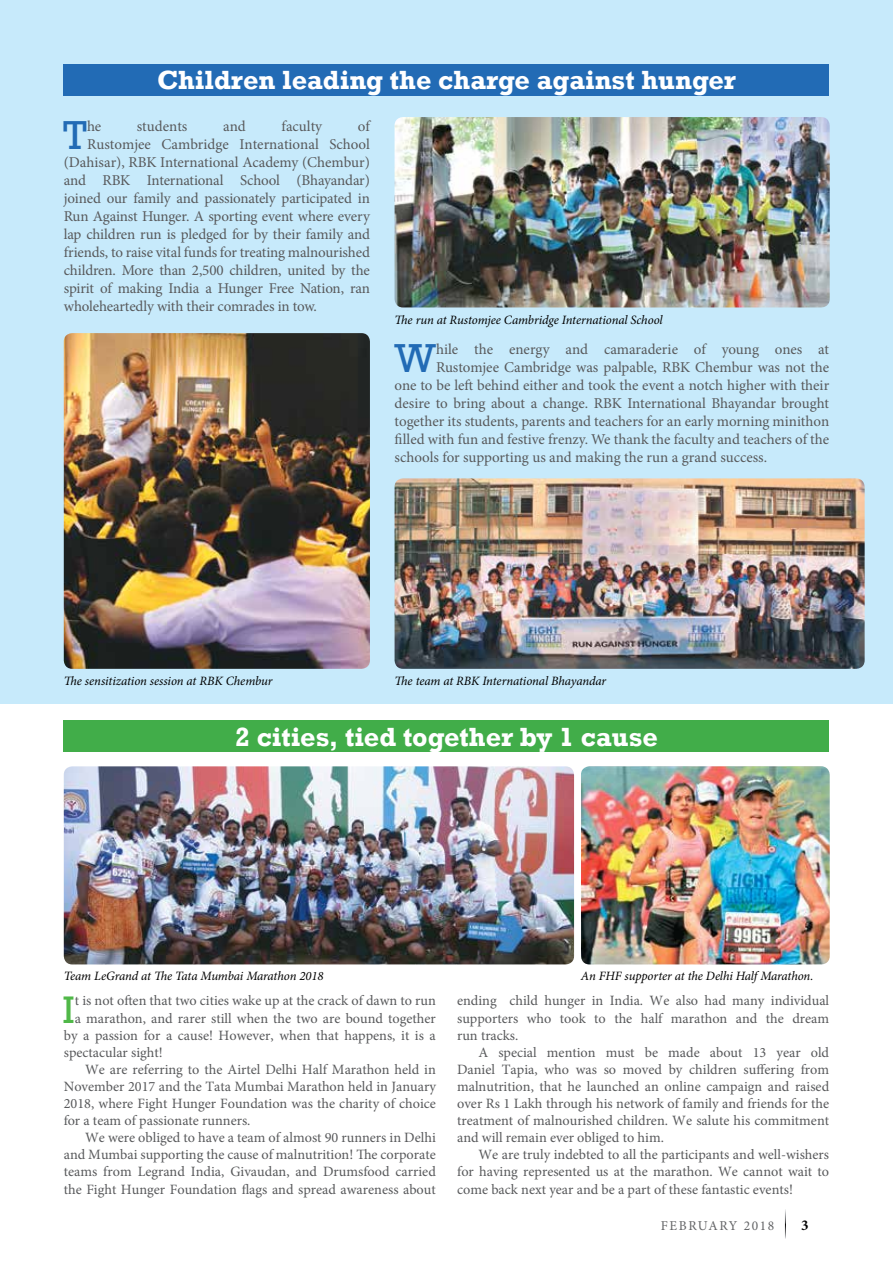
<style>
.page{position:relative;width:893px;height:1263px;background:#fff}
.page>*{position:absolute;margin:0;border:0;box-sizing:border-box;transform-origin:0 0}
.t1{font:41.55px "Rockwell";color:#226bb5}
.t2{font:39.45px "Rockwell";color:#50b848}
.t3{font:700 27px "Rockwell";color:#fff}
.t4{font:15px "Minion Pro";letter-spacing:-.005em;color:#58595b}
.t5{font:700 15px "Minion Pro";color:#000}
.t6{font:14.25px/17.1px "Minion Pro";color:#58595b;text-align:justify}
.t7{font:13.5px "Minion Pro";letter-spacing:.12em;color:#636466}
.t8{font:italic 12.75px "Minion Pro";letter-spacing:-.01em;color:#000}
</style>
<div class="page">
<div style="left:0;top:0;width:893px;height:703px;background:#c7eafb"></div>
<div style="left:64px;top:64px;width:765px;height:32px;background:#226bb5"></div>
<div style="left:64px;top:720px;width:765px;height:32px;background:#41ad49"></div>
<img style="left:395px;top:117px;width:435px;height:190px">
<img style="left:64px;top:333px;width:306px;height:336px">
<img style="left:395px;top:478px;width:470px;height:191px">
<img style="left:64px;top:766px;width:510px;height:198px">
<img style="left:581px;top:766px;width:249px;height:198px">
<h3 class="t3" style="left:157px;top:64px;width:580px">Children leading the charge against hunger</h3>
<h1 class="t1" style="left:63px;top:111px;width:25px">T</h1>
<p class="t4" style="left:87px;top:116px;width:16px">he</p>
<p class="t4" style="left:137px;top:116px;width:52px">students</p>
<p class="t4" style="left:223px;top:116px;width:24px">and</p>
<p class="t4" style="left:282px;top:116px;width:42px">faculty</p>
<p class="t4" style="left:358px;top:116px;width:14px">of</p>
<p class="t4" style="left:87px;top:134px;width:284px">Rustomjee Cambridge International School</p>
<p class="t4" style="left:64px;top:152px;width:308px">(Dahisar), RBK International Academy (Chembur)</p>
<p class="t4" style="left:64px;top:170px;width:308px">and RBK International School (Bhayandar)</p>
<p class="t4" style="left:64px;top:188px;width:308px">joined our family and passionately participated in</p>
<p class="t4" style="left:64px;top:206px;width:308px">Run Against Hunger. A sporting event where every</p>
<p class="t4" style="left:64px;top:224px;width:308px">lap children run is pledged for by their family and</p>
<p class="t4" style="left:64px;top:242px;width:308px">friends, to raise vital funds for treating malnourished</p>
<p class="t4" style="left:64px;top:260px;width:308px">children. More than 2,500 children, united by the</p>
<p class="t4" style="left:64px;top:278px;width:308px">spirit of making India a Hunger Free Nation, ran</p>
<p class="t4" style="left:64px;top:296px;width:255px">wholeheartedly with their comrades in tow.</p>
<p class="t8" style="left:395px;top:311px;width:270px">The run at Rustomjee Cambridge International School</p>
<h1 class="t1" style="left:395px;top:334px;width:43px">W</h1>
<p class="t4" style="left:436px;top:339px;width:395px">hile the energy and camaraderie of young ones at</p>
<p class="t4" style="left:436px;top:357px;width:395px">Rustomjee Cambridge was palpable, RBK Chembur was not the</p>
<p class="t4" style="left:395px;top:375px;width:436px">one to be left behind either and took the event a notch higher with their</p>
<p class="t4" style="left:395px;top:393px;width:436px">desire to bring about a change. RBK International Bhayandar brought</p>
<p class="t4" style="left:395px;top:411px;width:436px">together its students, parents and teachers for an early morning minithon</p>
<p class="t4" style="left:395px;top:429px;width:436px">filled with fun and festive frenzy. We thank the faculty and teachers of the</p>
<p class="t4" style="left:395px;top:447px;width:374px">schools for supporting us and making the run a grand success.</p>
<p class="t8" style="left:64px;top:672px;width:210px">The sensitization session at RBK Chembur</p>
<p class="t8" style="left:395px;top:672px;width:213px">The team at RBK International Bhayandar</p>
<h3 class="t3" style="left:235px;top:720px;width:424px">2 cities, tied together by 1 cause</h3>
<p class="t8" style="left:64px;top:967px;width:261px">Team LeGrand at The Tata Mumbai Marathon 2018</p>
<p class="t8" style="left:581px;top:967px;width:234px">An FHF supporter at the Delhi Half Marathon.</p>
<h2 class="t2" style="left:63px;top:986px;width:14px">I</h2>
<p class="t6" style="left:75px;top:992px;width:363px">t is not often that two cities wake up at the crack of dawn to run</p>
<p class="t6" style="left:75px;top:1009px;width:363px">a marathon, and rarer still when the two are bound together</p>
<p class="t6" style="left:64px;top:1026px;width:374px">by a passion for a cause! However, when that happens, it is a</p>
<p class="t6" style="left:64px;top:1044px;width:100px">spectacular sight!</p>
<p class="t6" style="left:85px;top:1061px;width:352px">We are referring to the Airtel Delhi Half Marathon held in</p>
<p class="t6" style="left:64px;top:1078px;width:374px">November 2017 and the Tata Mumbai Marathon held in January</p>
<p class="t6" style="left:64px;top:1095px;width:374px">2018, where Fight Hunger Foundation was the charity of choice</p>
<p class="t6" style="left:64px;top:1112px;width:188px">for a team of passionate runners.</p>
<p class="t6" style="left:85px;top:1129px;width:352px">We were obliged to have a team of almost 90 runners in Delhi</p>
<p class="t6" style="left:64px;top:1146px;width:374px">and Mumbai supporting the cause of malnutrition! The corporate</p>
<p class="t6" style="left:64px;top:1163px;width:374px">teams from Legrand India, Givaudan, and Drumsfood carried</p>
<p class="t6" style="left:64px;top:1180px;width:374px">the Fight Hunger Foundation flags and spread awareness about</p>
<p class="t6" style="left:457px;top:992px;width:374px">ending child hunger in India. We also had many individual supporters who took to the half marathon and the dream run tracks.</p>
<p class="t6" style="left:457px;top:1044px;width:374px;text-indent:21px">A special mention must be made about 13 year old Daniel Tapia, who was so moved by children suffering from malnutrition, that he launched an online campaign and raised over Rs 1 Lakh through his network of family and friends for the treatment of malnourished children. We salute his commitment and will remain ever obliged to him.</p>
<p class="t6" style="left:457px;top:1146px;width:374px;text-indent:21px">We are truly indebted to all the participants and well-wishers for having represented us at the marathon. We cannot wait to come back next year and be a part of these fantastic events!</p>
<p class="t7" style="left:661px;top:1216px;width:115px">FEBRUARY 2018</p>
<p class="t5" style="left:801px;top:1214px;width:9px">3</p>
</div>
